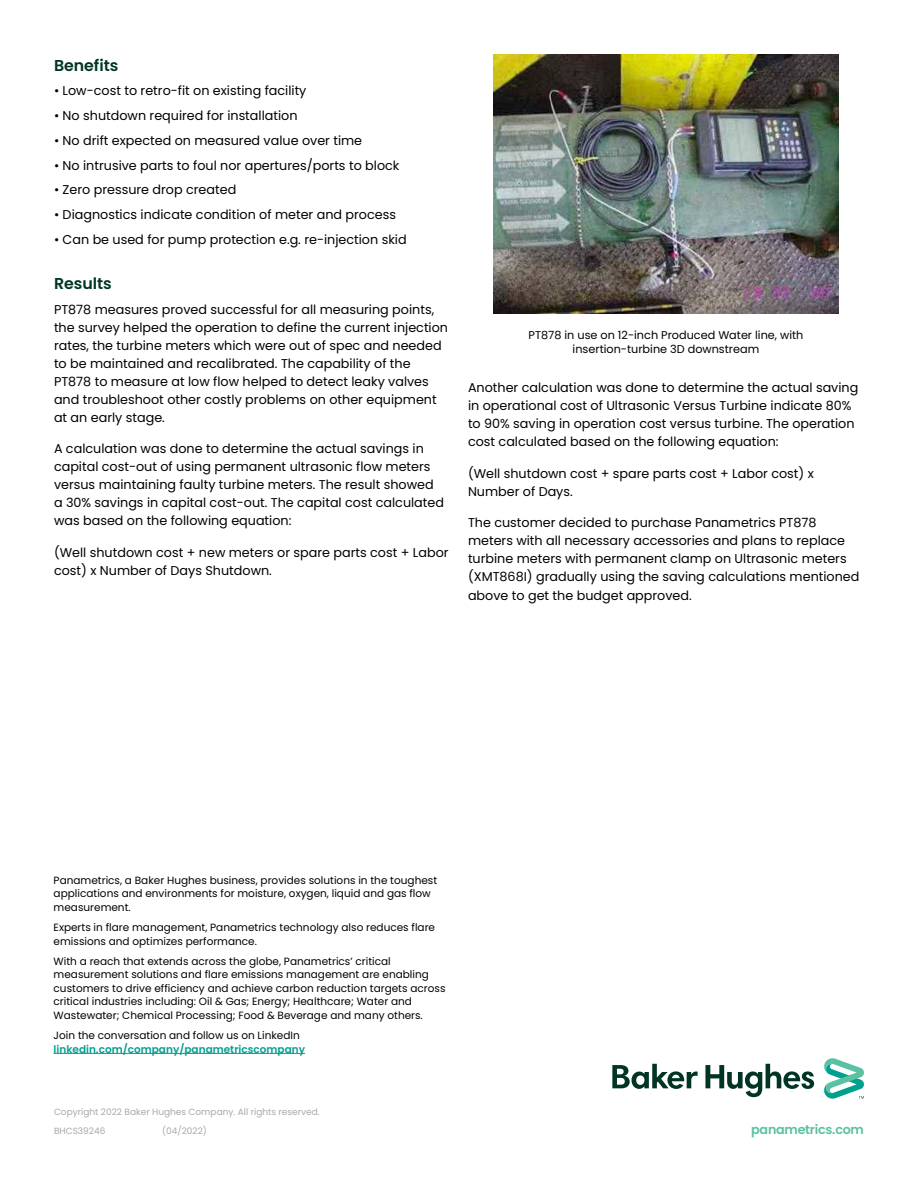
<style>
.page{position:relative;width:918px;height:1188px;background:#fff}
.page>*{position:absolute;margin:0;border:0;box-sizing:border-box;transform-origin:0 0}
.t1{font:600 15.75px "Poppins";color:#003525}
.t2{font:12.75px/18px "Poppins";color:#000}
.t3{font:600 12.75px "Poppins";letter-spacing:-.02em;color:#5bc1a3}
.t4{font:11.25px/13.5px "Poppins";color:#000;text-align:center}
.t5{font:10.5px/13.5px "Poppins";color:#000}
.t6{font:600 10.5px "Poppins";color:#00a08e}
.t7{font:9px/18.8px "Poppins";color:#a7a9ac}
</style>
<div class="page">
<hr style="left:54px;top:1053px;width:251px;height:1px;background:#00a08e">
<svg style="left:612px;top:1058px;width:252px;height:41px"></svg>
<img style="left:493px;top:54px;width:346px;height:260px">
<p class="t1" style="left:54px;top:56px;width:66px">Benefits</p>
<p class="t2" style="left:54px;top:82px;width:254px">• Low-cost to retro-fit on existing facility</p>
<p class="t2" style="left:54px;top:107px;width:245px">• No shutdown required for installation</p>
<p class="t2" style="left:54px;top:131px;width:310px">• No drift expected on measured value over time</p>
<p class="t2" style="left:54px;top:156px;width:347px">• No intrusive parts to foul nor apertures/ports to block</p>
<p class="t2" style="left:54px;top:181px;width:184px">• Zero pressure drop created</p>
<p class="t2" style="left:54px;top:206px;width:344px">• Diagnostics indicate condition of meter and process</p>
<p class="t2" style="left:54px;top:230px;width:354px">• Can be used for pump protection e.g. re-injection skid</p>
<p class="t1" style="left:54px;top:274px;width:59px">Results</p>
<p class="t2" style="left:54px;top:300px;width:396px">PT878 measures proved successful for all measuring points, the survey helped the operation to define the current injection rates, the turbine meters which were out of spec and needed to be maintained and recalibrated. The capability of the PT878 to measure at low flow helped to detect leaky valves and troubleshoot other costly problems on other equipment at an early stage.</p>
<p class="t2" style="left:54px;top:440px;width:392px">A calculation was done to determine the actual savings in capital cost-out of using permanent ultrasonic flow meters versus maintaining faulty turbine meters. The result showed a 30% savings in capital cost-out. The capital cost calculated was based on the following equation:</p>
<p class="t2" style="left:54px;top:543px;width:396px">(Well shutdown cost + new meters or spare parts cost + Labor cost) x Number of Days Shutdown.</p>
<p class="t4" style="left:529px;top:328px;width:276px">PT878 in use on 12-inch Produced Water line, with insertion-turbine 3D downstream</p>
<p class="t2" style="left:468px;top:379px;width:392px">Another calculation was done to determine the actual saving in operational cost of Ultrasonic Versus Turbine indicate 80% to 90% saving in operation cost versus turbine. The operation cost calculated based on the following equation:</p>
<p class="t2" style="left:468px;top:465px;width:347px">(Well shutdown cost + spare parts cost + Labor cost) x<br>Number of Days.</p>
<p class="t2" style="left:468px;top:514px;width:393px">The customer decided to purchase Panametrics PT878 meters with all necessary accessories and plans to replace turbine meters with permanent clamp on Ultrasonic meters (XMT868I) gradually using the saving calculations mentioned above to get the budget approved.</p>
<p class="t5" style="left:54px;top:874px;width:385px">Panametrics, a Baker Hughes business, provides solutions in the toughest applications and environments for moisture, oxygen, liquid and gas flow measurement.</p>
<p class="t5" style="left:54px;top:921px;width:383px">Experts in flare management, Panametrics technology also reduces flare emissions and optimizes performance.</p>
<p class="t5" style="left:54px;top:955px;width:393px">With a reach that extends across the globe, Panametrics’ critical measurement solutions and flare emissions management are enabling customers to drive efficiency and achieve carbon reduction targets across critical industries including: Oil &amp; Gas; Energy; Healthcare; Water and Wastewater; Chemical Processing; Food &amp; Beverage and many others.</p>
<p class="t5" style="left:54px;top:1029px;width:248px">Join the conversation and follow us on LinkedIn</p>
<p class="t6" style="left:54px;top:1043px;width:253px">linkedin.com/company/panametricscompany</p>
<p class="t7" style="left:54px;top:1103px;width:267px">Copyright 2022 Baker Hughes Company. All rights reserved.<br>BHCS39246</p>
<p class="t7" style="left:162px;top:1122px;width:46px">(04/2022)</p>
<p class="t3" style="left:751px;top:1122px;width:114px">panametrics.com</p>
</div>
